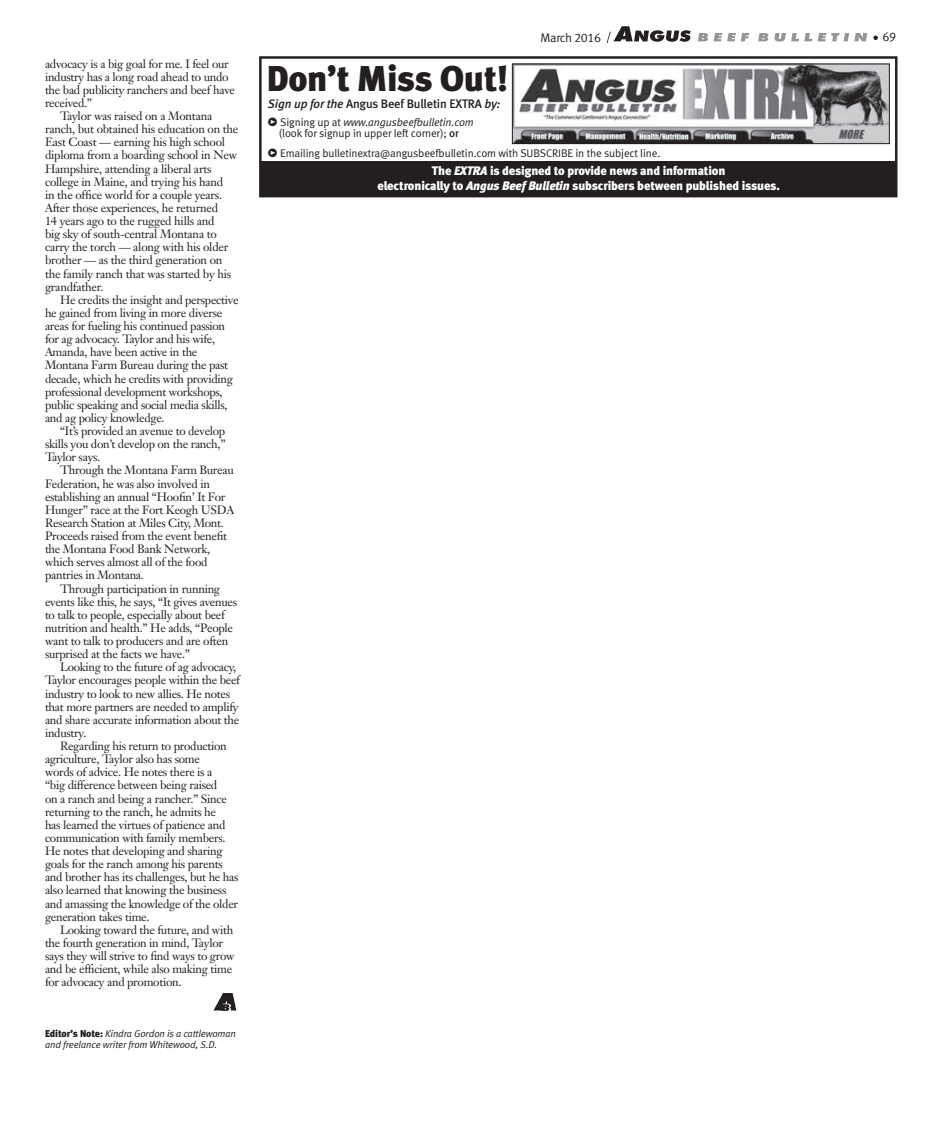
<style>
.page{position:relative;width:945px;height:1125px;background:#fff}
.page>*{position:absolute;margin:0;border:0;box-sizing:border-box;transform-origin:0 0}
.t1{font:35.88px "Meta Black LF";letter-spacing:-.01em;color:#231f20}
.t2{font:12.5px "Meta Normal LF";letter-spacing:-.025em;color:#231f20}
.t3{font:12.38px/14.9px "Meta Black LF";letter-spacing:-.01em;color:#fff;text-align:center}
.t4{font:12.38px "Meta Medium LF";letter-spacing:-.01em;color:#231f20}
.body_text{font:11.88px/13.1px "Janson Text";letter-spacing:-.025em;color:#231f20}
.t5{font:11.12px/11.1px "Meta Normal LF";letter-spacing:-.01em;color:#231f20;text-align:center}
.editor_s_note{font:italic 10px/11.2px "Meta Normal LF";letter-spacing:-.01em;color:#231f20}
.s1{font-family:"Meta Black LF";font-style:normal}
.s2{font-style:italic}
.s3{font-family:"Meta Black Caps Expert";font-size:11.75px}
.s4{font-family:"Meta Medium LF"}
</style>
<div class="page">
<svg style="left:213px;top:993px;width:23px;height:18px"></svg>
<svg style="left:698px;top:33px;width:10px;height:8px"></svg>
<svg style="left:714px;top:33px;width:35px;height:8px"></svg>
<svg style="left:758px;top:33px;width:10px;height:8px"></svg>
<svg style="left:775px;top:33px;width:37px;height:9px"></svg>
<svg style="left:818px;top:33px;width:49px;height:8px"></svg>
<svg style="left:607px;top:26px;width:84px;height:17px"></svg>
<svg style="left:873px;top:36px;width:5px;height:4px"></svg>
<div style="left:261px;top:162px;width:635px;height:34px;background:#231f20"></div>
<div style="left:259px;top:56px;width:639px;height:141px;border:2px solid #231f20"></div>
<img style="left:514px;top:66px;width:374px;height:76px">
<div style="left:512px;top:64px;width:378px;height:80px;border:1px solid #231f20"></div>
<p class="body_text" style="left:45px;top:57px;width:192px">advocacy is a big goal for me. I feel our industry has a long road ahead to undo the bad publicity ranchers and beef have received.”</p>
<p class="body_text" style="left:45px;top:109px;width:195px;text-indent:15px">Taylor was raised on a Montana ranch, but obtained his education on the East Coast — earning his high school diploma from a boarding school in New Hampshire, attending a liberal arts college in Maine, and trying his hand<br>in the office world for a couple years.<br>After those experiences, he returned<br>14 years ago to the rugged hills and<br>big sky of south-central Montana to carry the torch — along with his older brother — as the third generation on the family ranch that was started by his grandfather.</p>
<p class="body_text" style="left:45px;top:293px;width:195px;text-indent:15px">He credits the insight and perspective he gained from living in more diverse areas for fueling his continued passion for ag advocacy. Taylor and his wife, Amanda, have been active in the Montana Farm Bureau during the past decade, which he credits with providing professional development workshops, public speaking and social media skills, and ag policy knowledge.</p>
<p class="body_text" style="left:45px;top:424px;width:182px;text-align:justify;text-indent:15px">“It’s provided an avenue to develop skills you don’t develop on the ranch,” Taylor says.</p>
<p class="body_text" style="left:45px;top:464px;width:191px;text-indent:15px">Through the Montana Farm Bureau Federation, he was also involved in establishing an annual “Hoofin’ It For Hunger” race at the Fort Keogh USDA Research Station at Miles City, Mont.<br>Proceeds raised from the event benefit the Montana Food Bank Network, which serves almost all of the food pantries in Montana.</p>
<p class="body_text" style="left:45px;top:582px;width:194px;text-indent:15px">Through participation in running events like this, he says, “It gives avenues to talk to people, especially about beef nutrition and health.” He adds, “People want to talk to producers and are often surprised at the facts we have.”</p>
<p class="body_text" style="left:45px;top:660px;width:197px;text-indent:15px">Looking to the future of ag advocacy, Taylor encourages people within the beef industry to look to new allies. He notes that more partners are needed to amplify and share accurate information about the industry.</p>
<p class="body_text" style="left:45px;top:739px;width:195px;text-indent:15px">Regarding his return to production agriculture, Taylor also has some<br>words of advice. He notes there is a<br>“big difference between being raised<br>on a ranch and being a rancher.” Since returning to the ranch, he admits he<br>has learned the virtues of patience and communication with family members.<br>He notes that developing and sharing goals for the ranch among his parents and brother has its challenges, but he has also learned that knowing the business and amassing the knowledge of the older generation takes time.</p>
<p class="body_text" style="left:45px;top:923px;width:191px;text-indent:15px">Looking toward the future, and with the fourth generation in mind, Taylor says they will strive to find ways to grow and be efficient, while also making time for advocacy and promotion.</p>
<p class="editor_s_note" style="left:45px;top:1028px;width:193px"><span class="s1">Editor’s Note:</span> Kindra Gordon is a cattlewoman and freelance writer from Whitewood, S.D.</p>
<p class="t1" style="left:267px;top:57px;width:243px">Don’t Miss Out!</p>
<p class="t4" style="left:268px;top:96px;width:234px"><span class="s2">Sign up for the</span> Angus Beef Bulletin EXTRA <span class="s2">by:</span></p>
<p class="t2" style="left:541px;top:31px;width:62px">March 2016</p>
<p class="t2" style="left:882px;top:30px;width:15px">69</p>
<p class="t5" style="left:268px;top:116px;width:207px"><span class="s3">x</span> Signing up at <span class="s2">www.angusbeefbulletin.com </span>(look for signup in upper left corner); <span class="s4">or</span></p>
<p class="t5" style="left:268px;top:147px;width:394px"><span class="s3">x</span> Emailing bulletinextra@angusbeefbulletin.com with SUBSCRIBE in the subject line.</p>
<p class="t3" style="left:377px;top:163px;width:404px">The <span class="s2">EXTRA</span> is designed to provide news and information<br>electronically to <span class="s2">Angus Beef Bulletin</span> subscribers between published issues.</p>
</div>
